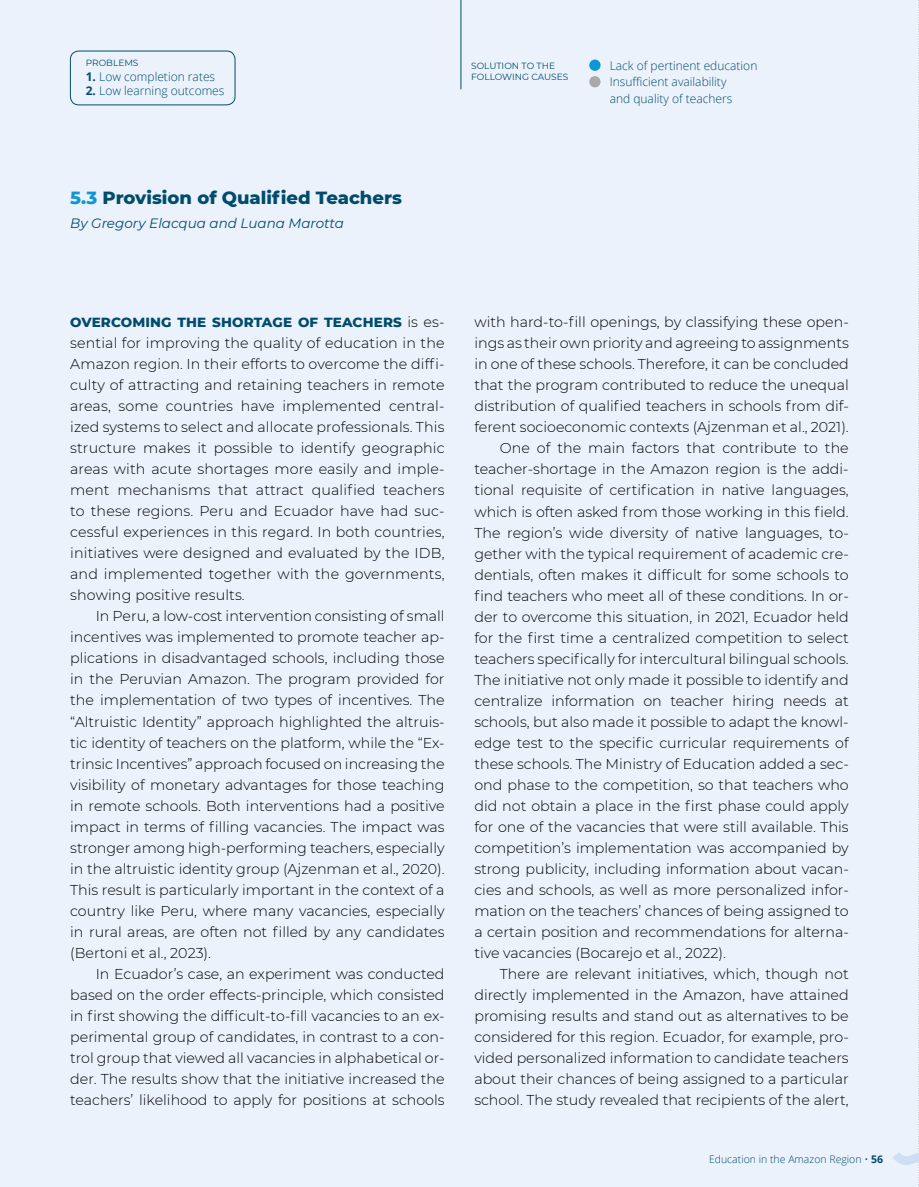
<style>
.page{position:relative;width:919px;height:1187px;background:#fff}
.page>*{position:absolute;margin:0;border:0;box-sizing:border-box;transform-origin:0 0}
.t1{font:800 18px "Montserrat";color:#004c6c}
.t2{font:300 14.25px/21px "Montserrat";color:#000;text-align:justify}
.t3{font:800 13.5px "Montserrat";letter-spacing:.01em;color:#004c6c}
.t4{font:italic 13.5px "Montserrat";color:#004c6c}
.t5{font:300 12px/16.5px "Open Sans";color:#004c6c}
.t6{font:300 10.5px "Open Sans";color:#004c6c}
.t7{font:9px/10.8px "Montserrat";color:#004c6c}
.s1{font-weight:700}
.s2{color:#0e97d5}
.s3{font-weight:300;font-size:14.25px;color:#000}
</style>
<div class="page">
<div style="left:0;top:0;width:918px;height:1186px;background:#ebf2fb"></div>
<svg style="left:887px;top:0;width:32px;height:1187px"></svg>
<div style="left:589px;top:60px;width:11px;height:11px;background:#0e97d5;border-radius:50%"></div>
<div style="left:589px;top:76px;width:11px;height:11px;background:#a9aaab;border-radius:50%"></div>
<hr style="left:460px;top:0;width:1px;height:89px;background:#004c6c">
<div style="left:70px;top:51px;width:165px;height:54px;border:1px solid #004c6c;border-radius:9px"></div>
<p class="t7" style="left:86px;top:57px;width:54px">PROBLEMS</p>
<p class="t5" style="left:86px;top:68px;width:131px"><span class="s1">1.</span> Low completion rates</p>
<p class="t5" style="left:86px;top:82px;width:140px"><span class="s1">2.</span> Low learning outcomes</p>
<p class="t1" style="left:70px;top:184px;width:333px"><span class="s2">5.3</span> Provision of Qualified Teachers</p>
<p class="t4" style="left:70px;top:214px;width:275px">By Gregory Elacqua and Luana Marotta</p>
<p class="t7" style="left:471px;top:60px;width:99px">SOLUTION TO THE<br>FOLLOWING CAUSES</p>
<p class="t5" style="left:609px;top:57px;width:149px">Lack of pertinent education<br>Insufficient availability<br>and quality of teachers</p>
<p class="t3" style="left:70px;top:312px;width:376px">OVERCOMING THE SHORTAGE OF TEACHERS <span class="s3">is es-</span></p>
<p class="t2" style="left:70px;top:332px;width:376px">sential for improving the quality of education in the Amazon region. In their efforts to overcome the diffi&shy;culty of attracting and retaining teachers in remote areas, some countries have implemented central&shy;ized systems to select and allocate professionals. This structure makes it possible to identify geographic areas with acute shortages more easily and imple&shy;ment mechanisms that attract qualified teachers to these regions. Peru and Ecuador have had suc&shy;cessful experiences in this regard. In both countries, initiatives were designed and evaluated by the IDB, and implemented together with the governments, showing positive results.</p>
<p class="t2" style="left:70px;top:605px;width:376px;text-indent:26px">In Peru, a low-cost intervention consisting of small incentives was implemented to promote teacher ap&shy;plications in disadvantaged schools, including those in the Peruvian Amazon. The program provided for the implementation of two types of incentives. The “Altruistic Identity” approach highlighted the altruis&shy;tic identity of teachers on the platform, while the “Ex&shy;trinsic Incentives” approach focused on increasing the visibility of monetary advantages for those teaching in remote schools. Both interventions had a positive impact in terms of filling vacancies. The impact was stronger among high-performing teachers, especially in the altruistic identity group (Ajzenman et al., 2020).<br>This result is particularly important in the context of a country like Peru, where many vacancies, especially in rural areas, are often not filled by any candidates (Bertoni et al., 2023).</p>
<p class="t2" style="left:70px;top:962px;width:376px;text-indent:26px">In Ecuador’s case, an experiment was conducted based on the order effects-principle, which consisted in first showing the difficult-to-fill vacancies to an ex&shy;perimental group of candidates, in contrast to a con&shy;trol group that viewed all vacancies in alphabetical or&shy;der. The results show that the initiative increased the teachers’ likelihood to apply for positions at schools</p>
<p class="t2" style="left:474px;top:311px;width:376px">with hard-to-fill openings, by classifying these open-</p>
<p class="t2" style="left:474px;top:332px;width:376px">ings as their own priority and agreeing to assignments</p>
<p class="t2" style="left:474px;top:353px;width:376px">in one of these schools. Therefore, it can be concluded</p>
<p class="t2" style="left:474px;top:374px;width:376px">that the program contributed to reduce the unequal</p>
<p class="t2" style="left:474px;top:395px;width:376px">distribution of qualified teachers in schools from dif-</p>
<p class="t2" style="left:474px;top:416px;width:376px">ferent socioeconomic contexts (Ajzenman et al., 2021).</p>
<p class="t2" style="left:500px;top:437px;width:350px">One of the main factors that contribute to the</p>
<p class="t2" style="left:474px;top:458px;width:376px">teacher-shortage in the Amazon region is the addi-</p>
<p class="t2" style="left:474px;top:479px;width:376px">tional requisite of certification in native languages,</p>
<p class="t2" style="left:474px;top:500px;width:376px">which is often asked from those working in this field.</p>
<p class="t2" style="left:474px;top:521px;width:376px">The region’s wide diversity of native languages, to-</p>
<p class="t2" style="left:474px;top:542px;width:376px">gether with the typical requirement of academic cre-</p>
<p class="t2" style="left:474px;top:563px;width:376px">dentials, often makes it difficult for some schools to</p>
<p class="t2" style="left:474px;top:584px;width:376px">find teachers who meet all of these conditions. In or-</p>
<p class="t2" style="left:474px;top:605px;width:376px">der to overcome this situation, in 2021, Ecuador held</p>
<p class="t2" style="left:474px;top:626px;width:376px">for the first time a centralized competition to select</p>
<p class="t2" style="left:474px;top:647px;width:376px">teachers specifically for intercultural bilingual schools.</p>
<p class="t2" style="left:474px;top:668px;width:376px">The initiative not only made it possible to identify and</p>
<p class="t2" style="left:474px;top:689px;width:376px">centralize information on teacher hiring needs at</p>
<p class="t2" style="left:474px;top:710px;width:376px">schools, but also made it possible to adapt the knowl-</p>
<p class="t2" style="left:474px;top:731px;width:376px">edge test to the specific curricular requirements of</p>
<p class="t2" style="left:474px;top:752px;width:376px">these schools. The Ministry of Education added a sec-</p>
<p class="t2" style="left:474px;top:773px;width:376px">ond phase to the competition, so that teachers who</p>
<p class="t2" style="left:474px;top:794px;width:376px">did not obtain a place in the first phase could apply</p>
<p class="t2" style="left:474px;top:815px;width:376px">for one of the vacancies that were still available. This</p>
<p class="t2" style="left:474px;top:836px;width:376px">competition’s implementation was accompanied by</p>
<p class="t2" style="left:474px;top:857px;width:376px">strong publicity, including information about vacan-</p>
<p class="t2" style="left:474px;top:878px;width:376px">cies and schools, as well as more personalized infor-</p>
<p class="t2" style="left:474px;top:899px;width:376px">mation on the teachers’ chances of being assigned to</p>
<p class="t2" style="left:474px;top:920px;width:376px">a certain position and recommendations for alterna-</p>
<p class="t2" style="left:474px;top:941px;width:253px">tive vacancies (Bocarejo et al., 2022).</p>
<p class="t2" style="left:500px;top:962px;width:350px">There are relevant initiatives, which, though not</p>
<p class="t2" style="left:474px;top:983px;width:376px">directly implemented in the Amazon, have attained</p>
<p class="t2" style="left:474px;top:1004px;width:376px">promising results and stand out as alternatives to be</p>
<p class="t2" style="left:474px;top:1025px;width:376px">considered for this region. Ecuador, for example, pro-</p>
<p class="t2" style="left:474px;top:1046px;width:376px">vided personalized information to candidate teachers</p>
<p class="t2" style="left:474px;top:1067px;width:376px">about their chances of being assigned to a particular</p>
<p class="t2" style="left:474px;top:1088px;width:376px">school. The study revealed that recipients of the alert,</p>
<p class="t6" style="left:709px;top:1151px;width:175px">Education in the Amazon Region • <span class="s1">56</span></p>
</div>
